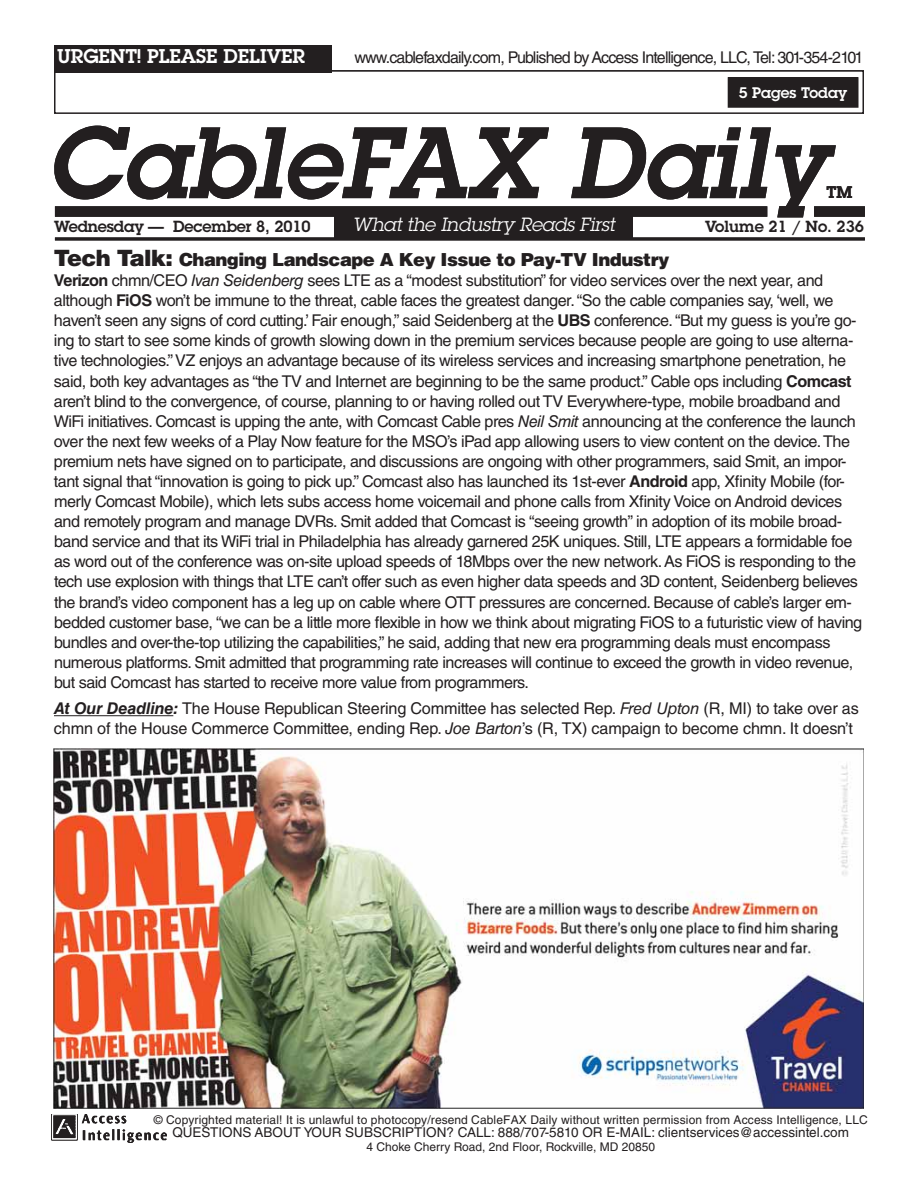
<style>
.page{position:relative;width:918px;height:1188px;background:#fff}
.page>*{position:absolute;margin:0;border:0;box-sizing:border-box;transform-origin:0 0}
.t1{font:italic 600 99px "Lubalin Graph Std";color:#231f20}
.t2{font:600 19.5px "Lubalin Graph Std";color:#fff}
.t3{font:italic 18.75px "Lubalin Graph Std";letter-spacing:-.01em;color:#fff}
.t4{font:900 18px "Helvetica LT Std";letter-spacing:-.03em;color:#231f20}
.t5{font:600 16.5px "Lubalin Graph Std";color:#231f20}
.t6{font:16.2px/20.1px "Helvetica LT Std";letter-spacing:-.03em;color:#231f20}
.t7{font:16.2px/20.1px "Helvetica LT Std";letter-spacing:-.01em;color:#231f20}
.t8{font:16.2px "Helvetica LT Std";letter-spacing:-.05em;color:#231f20}
.t9{font:600 15.75px "Lubalin Graph Std";letter-spacing:-.01em;color:#231f20}
.t10{font:600 15px "Lubalin Graph Std";color:#fff}
.t11{font:13.5px "Helvetica LT Std";color:#231f20}
.t12{font:12px "Helvetica LT Std";letter-spacing:.01em;color:#231f20}
.s1{font-size:22.5px}
.s2{font-weight:700}
.s3{font-style:italic}
.s4{font-weight:700;font-style:italic}
</style>
<div class="page">
<img style="left:52px;top:1114px;width:115px;height:29px">
<div style="left:55px;top:206px;width:712px;height:11px;background:#231f20"></div>
<div style="left:814px;top:206px;width:51px;height:11px;background:#231f20"></div>
<div style="left:334px;top:212px;width:299px;height:26px;background:#231f20"></div>
<hr style="left:55px;top:237px;width:810px;height:3px;background:#231f20">
<div style="left:54px;top:70px;width:810px;height:44px;border:2px solid #231f20"></div>
<div style="left:54px;top:45px;width:278px;height:27px;background:#231f20"></div>
<div style="left:728px;top:78px;width:130px;height:29px;background:#231f20"></div>
<div style="left:728px;top:77px;width:131px;height:31px;border:2px solid #231f20"></div>
<hr style="left:54px;top:715px;width:119px;height:1px;background:#231f20">
<img style="left:53px;top:749px;width:810px;height:360px">
<p class="t2" style="left:57px;top:49px;width:249px">URGENT! PLEASE DELIVER</p>
<p class="t8" style="left:354px;top:52px;width:511px">www.cablefaxdaily.com, Published by Access Intelligence, LLC, Tel: 301-354-2101</p>
<p class="t10" style="left:739px;top:87px;width:10px">4</p>
<p class="t10" style="left:739px;top:87px;width:110px">5 Pages Today</p>
<h1 class="t1" style="left:46px;top:128px;width:782px">CableFAX Daily</h1>
<p class="t5" style="left:827px;top:186px;width:27px">TM</p>
<p class="t3" style="left:352px;top:218px;width:264px">What the Industry Reads First</p>
<p class="t9" style="left:705px;top:220px;width:160px">Volume 21 / No. 236</p>
<p class="t9" style="left:54px;top:220px;width:258px">Wednesday — December 8, 2010</p>
<p class="t4" style="left:54px;top:253px;width:617px"><span class="s1">Tech Talk:</span> Changing Landscape A Key Issue to Pay-TV Industry</p>
<p class="t6" style="left:54px;top:272px;width:810px"><span class="s2">Verizon</span> chmn/CEO <span class="s3">Ivan Seidenberg</span> sees LTE as a “modest substitution” for video services over the next year, and although <span class="s2">FiOS</span> won’t be immune to the threat, cable faces the greatest danger. “So the cable companies say, ‘well, we haven’t seen any signs of cord cutting.’ Fair enough,” said Seidenberg at the <span class="s2">UBS</span> conference. “But my guess is you’re go&shy;ing to start to see some kinds of growth slowing down in the premium services because people are going to use alterna&shy;tive technologies.” VZ enjoys an advantage because of its wireless services and increasing smartphone penetration, he said, both key advantages as “the TV and Internet are beginning to be the same product.” Cable ops including <span class="s2">Comcast </span>aren’t blind to the convergence, of course, planning to or having rolled out TV Everywhere-type, mobile broadband and WiFi initiatives. Comcast is upping the ante, with Comcast Cable pres <span class="s3">Neil Smit</span> announcing at the conference the launch over the next few weeks of a Play Now feature for the MSO’s iPad app allowing users to view content on the device. The premium nets have signed on to participate, and discussions are ongoing with other programmers, said Smit, an impor&shy;tant signal that “innovation is going to pick up.” Comcast also has launched its 1st-ever <span class="s2">Android</span> app, Xfinity Mobile (for&shy;merly Comcast Mobile), which lets subs access home voicemail and phone calls from Xfinity Voice on Android devices and remotely program and manage DVRs. Smit added that Comcast is “seeing growth” in adoption of its mobile broad&shy;band service and that its WiFi trial in Philadelphia has already garnered 25K uniques. Still, LTE appears a formidable foe as word out of the conference was on-site upload speeds of 18Mbps over the new network. As FiOS is responding to the tech use explosion with things that LTE can’t offer such as even higher data speeds and 3D content, Seidenberg believes the brand’s video component has a leg up on cable where OTT pressures are concerned. Because of cable’s larger em&shy;bedded customer base, “we can be a little more flexible in how we think about migrating FiOS to a futuristic view of having bundles and over-the-top utilizing the capabilities,” he said, adding that new era programming deals must encompass numerous platforms. Smit admitted that programming rate increases will continue to exceed the growth in video revenue, but said Comcast has started to receive more value from programmers.</p>
<p class="t7" style="left:54px;top:700px;width:806px"><span class="s4">At Our Deadline:</span> The House Republican Steering Committee has selected Rep. <span class="s3">Fred Upton</span> (R, MI) to take over as chmn of the House Commerce Committee, ending Rep. <span class="s3">Joe Barton</span> ’s (R, TX) campaign to become chmn. It doesn’t</p>
<p class="t12" style="left:154px;top:1115px;width:716px">© Copyrighted material! It is unlawful to photocopy/resend CableFAX Daily without written permission from Access Intelligence, LLC</p>
<p class="t11" style="left:172px;top:1128px;width:678px">QUESTIONS ABOUT YOUR SUBSCRIPTION? CALL: 888/707-5810 OR E-MAIL: clientservices@accessintel.com</p>
<p class="t12" style="left:366px;top:1142px;width:290px">4 Choke Cherry Road, 2nd Floor, Rockville, MD 20850</p>
</div>
